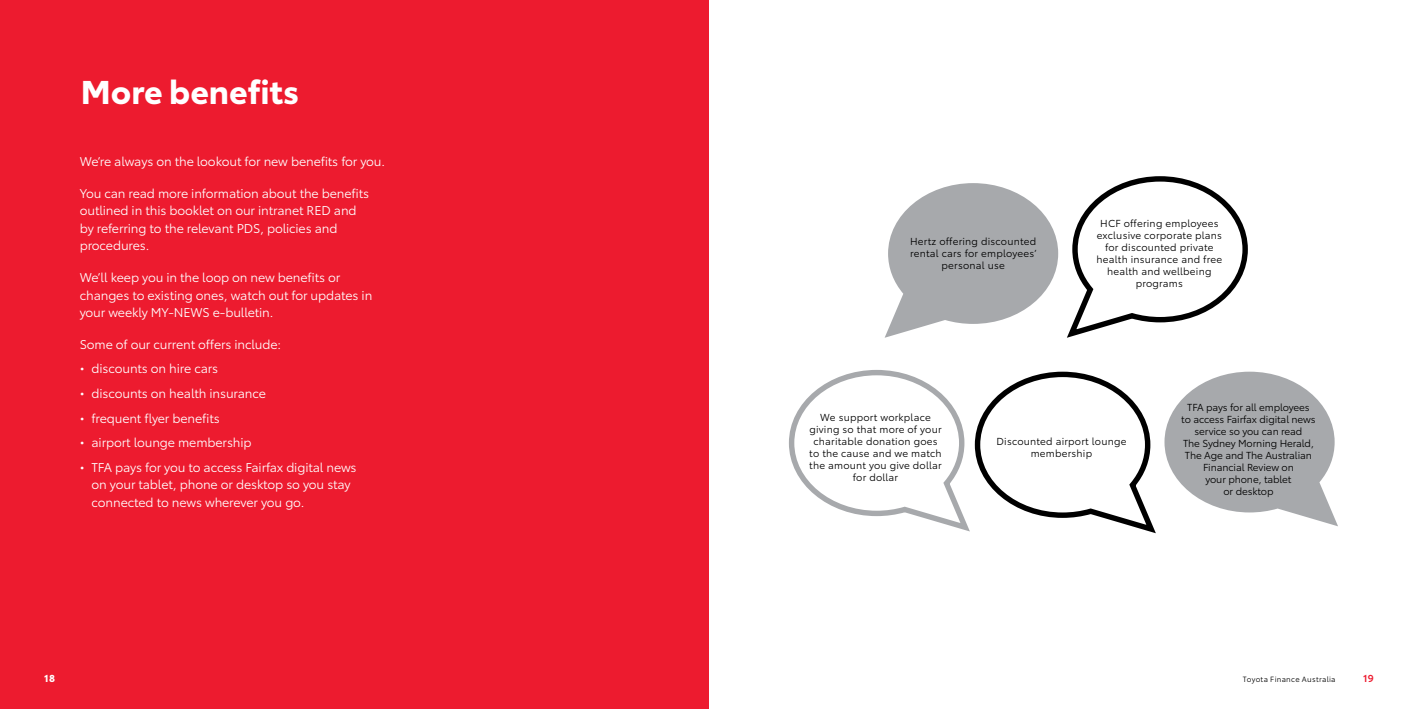
<style>
.page{position:relative;width:1418px;height:709px;background:#fff}
.page>*{position:absolute;margin:0;border:0;box-sizing:border-box;transform-origin:0 0}
.t1{font:700 32.5px "Toyota Type";color:#fff}
.t2{font:12.5px/17.5px "Toyota Type";letter-spacing:-.01em;color:#fff}
.t3{font:10px/12px "Toyota Type";letter-spacing:.02em;color:#000;text-align:center}
.t4{font:10px/12px "Toyota Type";letter-spacing:-.01em;color:#000;text-align:center}
.t5{font:600 10px "Toyota Type";color:#ed1b2f}
.t6{font:700 10px "Toyota Type";color:#fff}
.t7{font:7.5px "Toyota Type";letter-spacing:.035em;color:#000}
</style>
<div class="page">
<div style="left:0;top:0;width:709px;height:709px;background:#ed1b2f"></div>
<svg style="left:884px;top:176px;width:364px;height:162px"></svg>
<svg style="left:789px;top:370px;width:548px;height:164px"></svg>
<h1 class="t1" style="left:81px;top:67px;width:220px">More benefits</h1>
<p class="t2" style="left:80px;top:152px;width:307px">We’re always on the lookout for new benefits for you.</p>
<p class="t2" style="left:80px;top:184px;width:291px">You can read more information about the benefits outlined in this booklet on our intranet RED and by referring to the relevant PDS, policies and procedures.</p>
<p class="t2" style="left:80px;top:268px;width:294px">We’ll keep you in the loop on new benefits or changes to existing ones, watch out for updates in your weekly MY-NEWS e-bulletin.</p>
<p class="t2" style="left:80px;top:334px;width:203px">Some of our current offers include:</p>
<p class="t2" style="left:80px;top:359px;width:140px">• discounts on hire cars</p>
<p class="t2" style="left:80px;top:384px;width:188px">• discounts on health insurance</p>
<p class="t2" style="left:80px;top:408px;width:141px">• frequent flyer benefits</p>
<p class="t2" style="left:80px;top:433px;width:173px">• airport lounge membership</p>
<p class="t2" style="left:91px;top:457px;width:266px;text-indent:-12px">• TFA pays for you to access Fairfax digital news on your tablet, phone or desktop so you stay connected to news wherever you go.</p>
<p class="t6" style="left:44px;top:671px;width:12px">18</p>
<p class="t3" style="left:910px;top:234px;width:128px">Hertz offering discounted rental cars for employees’ personal use</p>
<p class="t3" style="left:1096px;top:216px;width:127px">HCF offering employees exclusive corporate plans for discounted private health insurance and free health and wellbeing programs</p>
<p class="t3" style="left:809px;top:411px;width:134px">We support workplace giving so that more of your charitable donation goes to the cause and we match the amount you give dollar for dollar</p>
<p class="t3" style="left:996px;top:435px;width:131px">Discounted airport lounge membership</p>
<p class="t4" style="left:1181px;top:400px;width:136px">TFA pays for all employees to access Fairfax digital news service so you can read<br>The Sydney Morning Herald,<br>The Age and The Australian<br>Financial Review on<br>your phone, tablet<br>or desktop</p>
<p class="t7" style="left:1242px;top:674px;width:94px">Toyota Finance Australia</p>
<p class="t5" style="left:1362px;top:671px;width:12px">19</p>
</div>
